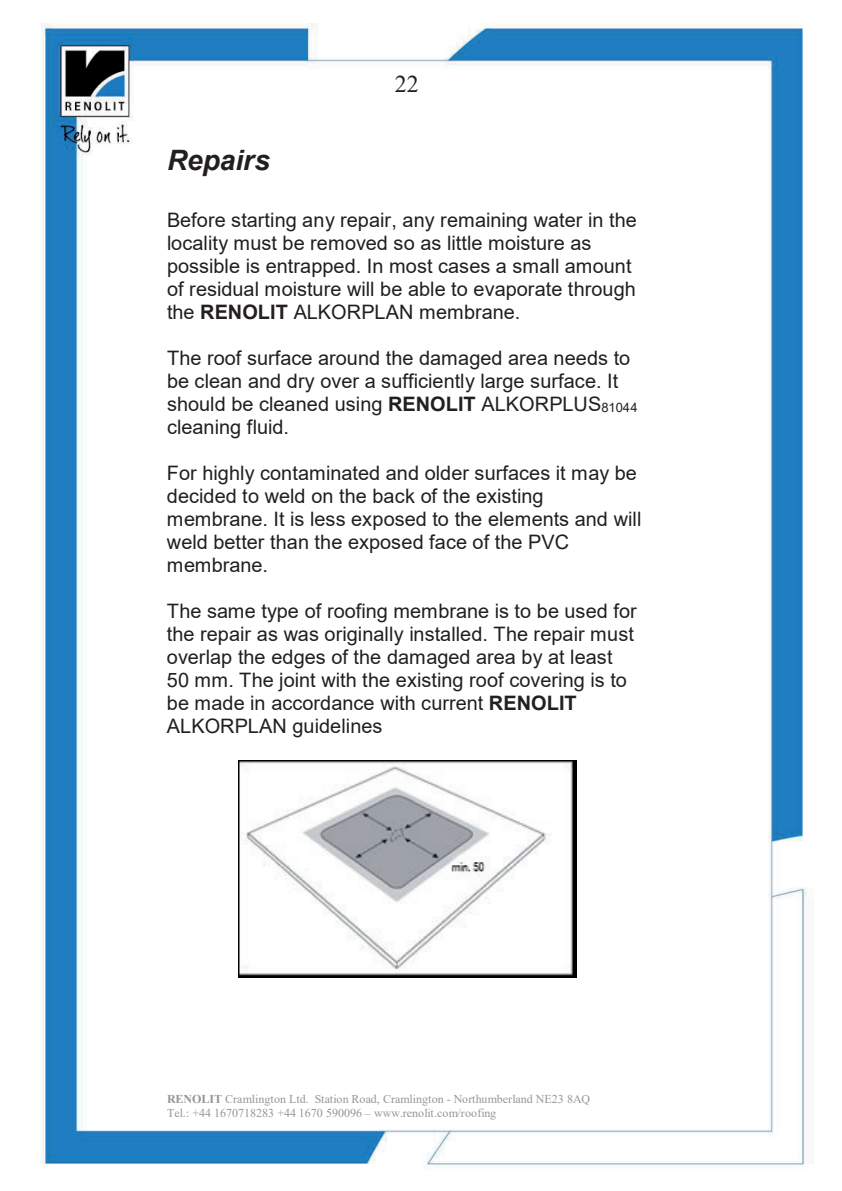
<style>
.page{position:relative;width:842px;height:1191px;background:#fff}
.page>*{position:absolute;margin:0;border:0;box-sizing:border-box;transform-origin:0 0}
.t1{font:italic 700 28px "Arial";color:#231f20}
.t2{font:24px "Times New Roman";color:#231f20}
.t3{font:20px/23px "Arial";color:#231f20}
.t4{font:12px/13.6px "Times New Roman";color:#939598}
.s1{font-weight:700}
.s2{font-size:13px}
</style>
<div class="page">
<img style="left:41px;top:23px;width:773px;height:1146px">
<img style="left:238px;top:760px;width:338px;height:218px">
<p class="t2" style="left:395px;top:67px;width:25px">22</p>
<h1 class="t1" style="left:167px;top:141px;width:104px">Repairs</h1>
<p class="t3" style="left:167px;top:208px;width:471px">Before starting any repair, any remaining water in the locality must be removed so as little moisture as possible is entrapped. In most cases a small amount of residual moisture will be able to evaporate through the <span class="s1">RENOLIT</span> ALKORPLAN membrane.</p>
<p class="t3" style="left:167px;top:346px;width:472px">The roof surface around the damaged area needs to be clean and dry over a sufficiently large surface. It should be cleaned using <span class="s1">RENOLIT</span> ALKORPLUS<span class="s2">81044 </span>cleaning fluid.</p>
<p class="t3" style="left:167px;top:461px;width:476px">For highly contaminated and older surfaces it may be decided to weld on the back of the existing membrane. It is less exposed to the elements and will weld better than the exposed face of the PVC membrane.</p>
<p class="t3" style="left:167px;top:599px;width:471px">The same type of roofing membrane is to be used for the repair as was originally installed. The repair must overlap the edges of the damaged area by at least 50 mm. The joint with the existing roof covering is to be made in accordance with current <span class="s1">RENOLIT </span>ALKORPLAN guidelines</p>
<p class="t4" style="left:167px;top:1092px;width:425px"><span class="s1">RENOLIT</span> Cramlington Ltd. Station Road, Cramlington - Northumberland NE23 8AQ<br>Tel.: +44 1670718283 +44 1670 590096 – www.renolit.com/roofing</p>
</div>
